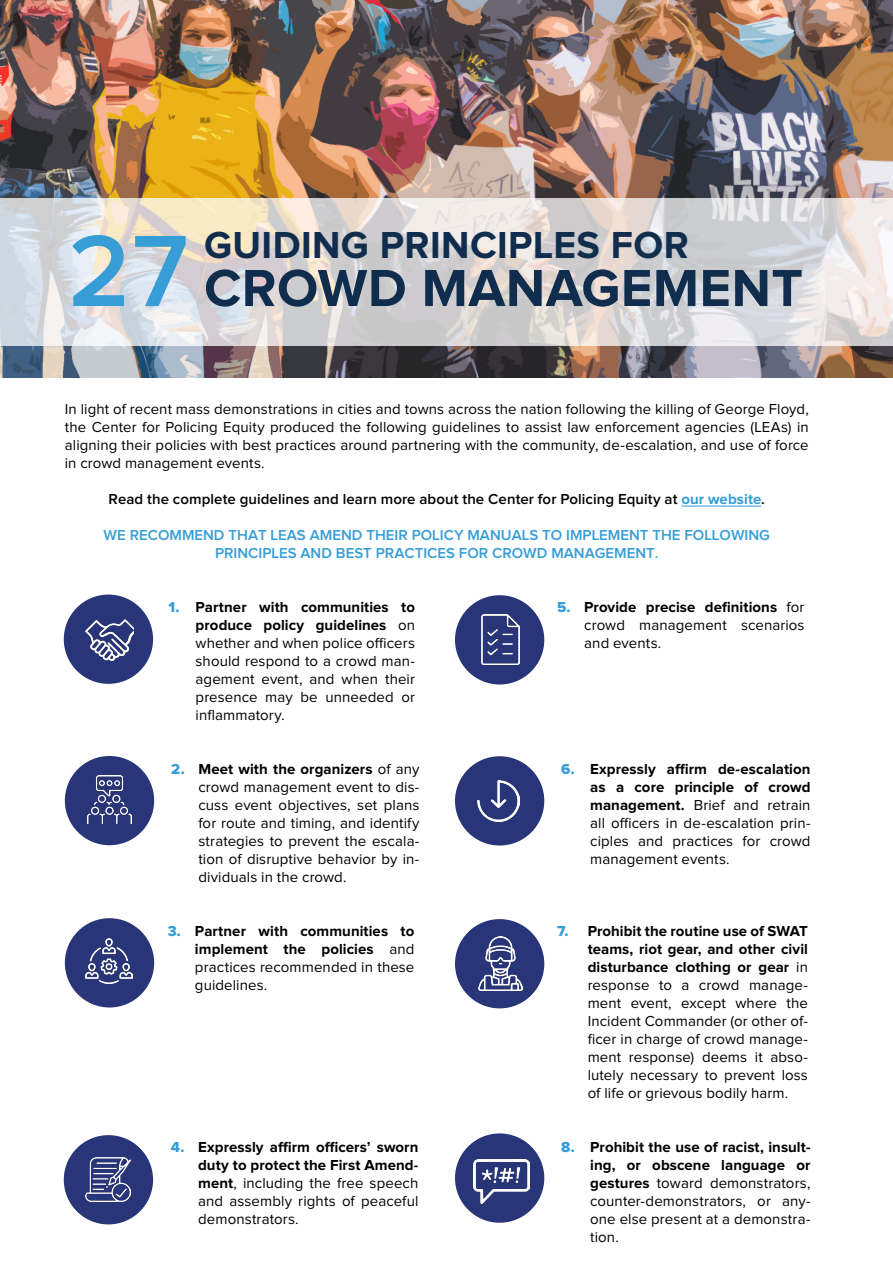
<style>
.page{position:relative;width:893px;height:1263px;background:#fff}
.page>*{position:absolute;margin:0;border:0;box-sizing:border-box;transform-origin:0 0}
.t1{font:600 105px "Proxima Nova";color:#369dd7}
.t2{font:700 54px "Proxima Nova";letter-spacing:.01em;color:#102d4e}
.t3{font:700 39px "Proxima Nova";letter-spacing:.01em;color:#102d4e}
.t4{font:15px/18px "Proxima Nova";letter-spacing:.005em;color:#000;text-align:justify}
.t5{font:600 15px/18px "Proxima Nova";color:#369dd7;text-align:center}
.t6{font:700 15px/18px "Proxima Nova";letter-spacing:.005em;color:#000;text-align:justify}
.t7{font:600 15px "Proxima Nova";letter-spacing:.005em;color:#000}
.t8{font:15px "Proxima Nova Extrabld";color:#369dd7}
.s1{font-weight:700;color:#369dd7}
.s2{font-family:"Proxima Nova Extrabld";color:#369dd7}
.s3{font-weight:700}
.s4{font-family:"Proxima Nova Extrabld";font-weight:400;color:#369dd7}
.s5{font-weight:400}
</style>
<div class="page">
<img style="left:0;top:0;width:892px;height:377px">
<hr style="left:681px;top:506px;width:80px;height:1px;background:#369dd7">
<div style="left:64px;top:594px;width:89px;height:90px;background:#293579;border-radius:50%"></div>
<img style="left:86px;top:619px;width:47px;height:41px">
<div style="left:65px;top:918px;width:89px;height:89px;background:#293579;border-radius:50%"></div>
<img style="left:85px;top:938px;width:47px;height:46px">
<div style="left:64px;top:1135px;width:89px;height:89px;background:#293579;border-radius:50%"></div>
<div style="left:455px;top:595px;width:89px;height:89px;background:#293579;border-radius:50%"></div>
<img style="left:86px;top:1157px;width:45px;height:45px">
<div style="left:455px;top:756px;width:89px;height:89px;background:#293579;border-radius:50%"></div>
<div style="left:65px;top:756px;width:89px;height:89px;background:#293579;border-radius:50%"></div>
<div style="left:455px;top:919px;width:89px;height:89px;background:#293579;border-radius:50%"></div>
<div style="left:455px;top:1133px;width:89px;height:90px;background:#293579;border-radius:50%"></div>
<svg style="left:0;top:199px;width:893px;height:147px;background:#dcd9d8"></svg>
<img style="left:87px;top:776px;width:45px;height:48px">
<img style="left:478px;top:780px;width:42px;height:42px">
<img style="left:479px;top:937px;width:43px;height:53px">
<img style="left:474px;top:1159px;width:56px;height:44px">
<img style="left:481px;top:614px;width:39px;height:50px">
<h1 class="t1" style="left:68px;top:223px;width:122px">27</h1>
<h3 class="t3" style="left:204px;top:227px;width:486px">GUIDING PRINCIPLES FOR</h3>
<h2 class="t2" style="left:204px;top:263px;width:600px">CROWD MANAGEMENT</h2>
<p class="t4" style="left:65px;top:401px;width:745px">In light of recent mass demonstrations in cities and towns across the nation following the killing of George Floyd, the Center for Policing Equity produced the following guidelines to assist law enforcement agencies (LEAs) in aligning their policies with best practices around partnering with the community, de-escalation, and use of force in crowd management events.</p>
<p class="t7" style="left:109px;top:492px;width:658px">Read the complete guidelines and learn more about the Center for Policing Equity at <span class="s1">our website</span>.</p>
<p class="t5" style="left:104px;top:527px;width:668px">WE RECOMMEND THAT LEAS AMEND THEIR POLICY MANUALS TO IMPLEMENT THE FOLLOWING<br>PRINCIPLES AND BEST PRACTICES FOR CROWD MANAGEMENT.</p>
<p class="t4" style="left:196px;top:599px;width:221px;text-indent:-27px"><span class="s2">1.</span> <span class="s3">Partner with communities to produce policy guidelines</span> on whether and when police officers should respond to a crowd man&shy;agement event, and when their presence may be unneeded or inflammatory.</p>
<p class="t8" style="left:171px;top:762px;width:15px">2.</p>
<p class="t4" style="left:198px;top:761px;width:223px"><span class="s3">Meet with the organizers</span> of any crowd management event to dis&shy;cuss event objectives, set plans for route and timing, and identify strategies to prevent the escala&shy;tion of disruptive behavior by in&shy;dividuals in the crowd.</p>
<p class="t6" style="left:195px;top:923px;width:221px;text-indent:-27px"><span class="s4">3.</span> Partner with communities to implement the policies <span class="s5">and practices recommended in these guidelines.</span></p>
<p class="t4" style="left:198px;top:1139px;width:222px;text-indent:-27px"><span class="s2">4.</span> <span class="s3">Expressly affirm officers’ sworn duty to protect the First Amend&shy;ment</span>, including the free speech and assembly rights of peaceful demonstrators.</p>
<p class="t4" style="left:584px;top:599px;width:222px;text-indent:-27px"><span class="s2">5.</span> <span class="s3">Provide precise definitions</span> for crowd management scenarios and events.</p>
<p class="t4" style="left:590px;top:761px;width:222px;text-indent:-29px"><span class="s2">6.</span> <span class="s3">Expressly affirm de-escalation as a core principle of crowd management.</span> Brief and retrain all officers in de-escalation prin&shy;ciples and practices for crowd management events.</p>
<p class="t4" style="left:588px;top:923px;width:222px;text-indent:-31px"><span class="s2">7.</span> <span class="s3">Prohibit the routine use of SWAT teams, riot gear, and other civil disturbance clothing or gear</span> in response to a crowd manage&shy;ment event, except where the Incident Commander (or other of&shy;ficer in charge of crowd manage&shy;ment response) deems it abso&shy;lutely necessary to prevent loss of life or grievous bodily harm.</p>
<p class="t4" style="left:590px;top:1139px;width:222px;text-indent:-29px"><span class="s2">8.</span> <span class="s3">Prohibit the use of racist, insult&shy;ing, or obscene language or gestures</span> toward demonstrators, counter-demonstrators, or any&shy;one else present at a demonstra&shy;tion.</p>
</div>
